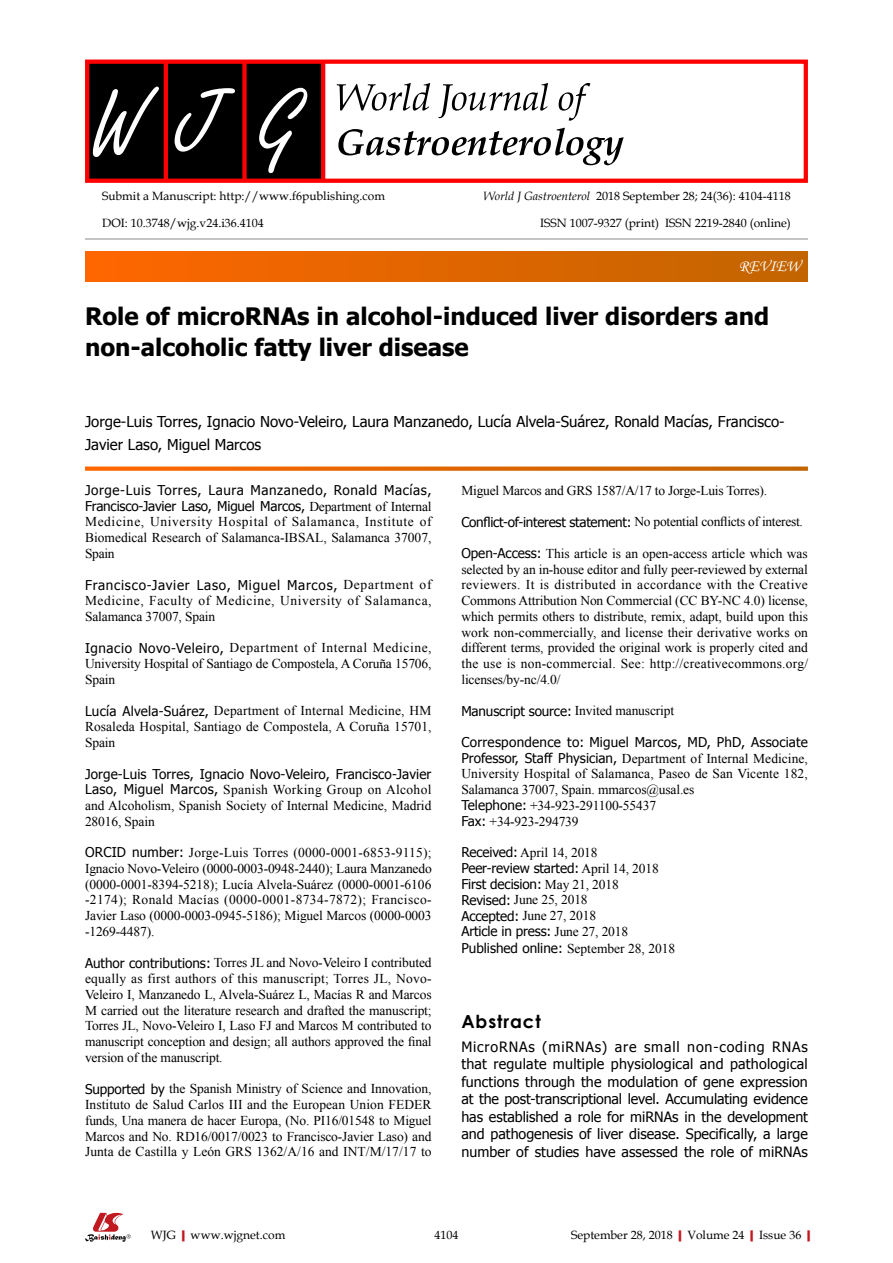
<style>
.page{position:relative;width:893px;height:1263px;background:#fff}
.page>*{position:absolute;margin:0;border:0;box-sizing:border-box;transform-origin:0 0}
.t1{font:700 24px/31.5px "Tahoma";color:#000}
.t2{font:700 18px "Century Gothic";letter-spacing:.05em;color:#000}
.t3{font:16.5px "Monotype Corsiva";color:#fff}
.t4{font:15px/22.5px "Tahoma";color:#000}
.t5{font:14.25px/17.5px "Tahoma";letter-spacing:.005em;color:#000;text-align:justify}
.t6{font:13.5px/15.8px "Times New Roman";letter-spacing:-.01em;color:#000;text-align:justify}
.t7{font:13.5px/16px "Tahoma";letter-spacing:-.01em;color:#000}
.t8{font:12px "Book Antiqua";color:#000}
.s1{font-style:italic}
.s2{font-family:"Tahoma"}
.s3{font-family:"Times New Roman"}
.s4{font-weight:700;color:#c01920}
</style>
<div class="page">
<div style="left:85px;top:252px;width:723px;height:29px;background:linear-gradient(to right,#f60,#c16500)"></div>
<hr style="left:85px;top:239px;width:723px;height:1px;background:#898989">
<div style="left:87px;top:61px;width:236px;height:121px;background:#000"></div>
<hr style="left:164px;top:61px;width:4px;height:121px;background:#f00">
<div style="left:242px;top:61px;width:5px;height:121px;background:#f00"></div>
<hr style="left:321px;top:61px;width:4px;height:121px;background:#f00">
<div style="left:85px;top:60px;width:723px;height:123px;border:4px solid #f00"></div>
<svg style="left:259px;top:88px;width:48px;height:85px"></svg>
<svg style="left:175px;top:88px;width:60px;height:64px"></svg>
<svg style="left:93px;top:87px;width:66px;height:70px"></svg>
<svg style="left:337px;top:83px;width:253px;height:38px"></svg>
<svg style="left:338px;top:128px;width:286px;height:37px"></svg>
<svg style="left:85px;top:466px;width:723px;height:5px;background:#e47c26"></svg>
<svg style="left:85px;top:1213px;width:46px;height:29px"></svg>
<p class="t8" style="left:102px;top:188px;width:284px">Submit a Manuscript: http://www.f6publishing.com</p>
<p class="t8" style="left:102px;top:215px;width:163px">DOI: 10.3748/wjg.v24.i36.4104</p>
<p class="t8" style="left:484px;top:188px;width:309px"><span class="s1">World J Gastroenterol</span> 2018 September 28; 24(36): 4104-4118</p>
<p class="t8" style="left:540px;top:215px;width:252px">ISSN 1007-9327 (print) ISSN 2219-2840 (online)</p>
<p class="t3" style="left:739px;top:256px;width:63px">REVIEW</p>
<p class="t1" style="left:85px;top:298px;width:686px">Role of microRNAs in alcohol-induced liver disorders and non-alcoholic fatty liver disease</p>
<p class="t4" style="left:85px;top:410px;width:701px">Jorge-Luis Torres, Ignacio Novo-Veleiro, Laura Manzanedo, Lucía Alvela-Suárez, Ronald Macías, Francisco-<br>Javier Laso, Miguel Marcos</p>
<p class="t6" style="left:85px;top:483px;width:348px"><span class="s2">Jorge-Luis Torres, Laura Manzanedo, Ronald Macías, Francisco-Javier Laso, Miguel Marcos,</span> Department of Internal Medicine, University Hospital of Salamanca, Institute of Biomedical Research of Salamanca-IBSAL, Salamanca 37007, Spain</p>
<p class="t6" style="left:85px;top:577px;width:348px"><span class="s2">Francisco-Javier Laso, Miguel Marcos,</span> Department of Medicine, Faculty of Medicine, University of Salamanca, Salamanca 37007, Spain</p>
<p class="t6" style="left:85px;top:640px;width:348px"><span class="s2">Ignacio Novo-Veleiro,</span> Department of Internal Medicine, University Hospital of Santiago de Compostela, A Coruña 15706, Spain</p>
<p class="t6" style="left:85px;top:703px;width:348px"><span class="s2">Lucía Alvela-Suárez,</span> Department of Internal Medicine, HM Rosaleda Hospital, Santiago de Compostela, A Coruña 15701, Spain</p>
<p class="t6" style="left:85px;top:766px;width:348px"><span class="s2">Jorge-Luis Torres, Ignacio Novo-Veleiro, Francisco-Javier Laso, Miguel Marcos,</span> Spanish Working Group on Alcohol and Alcoholism, Spanish Society of Internal Medicine, Madrid 28016, Spain</p>
<p class="t6" style="left:85px;top:844px;width:348px"><span class="s2">ORCID number:</span> Jorge-Luis Torres (0000-0001-6853-9115); Ignacio Novo-Veleiro (0000-0003-0948-2440); Laura Manzanedo (0000-0001-8394-5218); Lucía Alvela-Suárez (0000-0001-6106 -2174); Ronald Macías (0000-0001-8734-7872); Francisco-Javier Laso (0000-0003-0945-5186); Miguel Marcos (0000-0003 -1269-4487).</p>
<p class="t6" style="left:85px;top:955px;width:348px"><span class="s2">Author contributions:</span> Torres JL and Novo-Veleiro I contributed equally as first authors of this manuscript; Torres JL, Novo-Veleiro I, Manzanedo L, Alvela-Suárez L, Macías R and Marcos M carried out the literature research and drafted the manuscript; Torres JL, Novo-Veleiro I, Laso FJ and Marcos M contributed to manuscript conception and design; all authors approved the final version of the manuscript.</p>
<p class="t6" style="left:85px;top:1081px;width:348px"><span class="s2">Supported by</span> the Spanish Ministry of Science and Innovation, Instituto de Salud Carlos III and the European Union FEDER funds, Una manera de hacer Europa, (No. PI16/01548 to Miguel Marcos and No. RD16/0017/0023 to Francisco-Javier Laso) and Junta de Castilla y León GRS 1362/A/16 and INT/M/17/17 to</p>
<p class="t6" style="left:461px;top:482px;width:307px">Miguel Marcos and GRS 1587/A/17 to Jorge-Luis Torres).</p>
<p class="t6" style="left:461px;top:514px;width:343px"><span class="s2">Conflict-of-interest statement:</span> No potential conflicts of interest.</p>
<p class="t6" style="left:461px;top:545px;width:348px"><span class="s2">Open-Access:</span> This article is an open-access article which was selected by an in-house editor and fully peer-reviewed by external reviewers. It is distributed in accordance with the Creative Commons Attribution Non Commercial (CC BY-NC 4.0) license, which permits others to distribute, remix, adapt, build upon this work non-commercially, and license their derivative works on different terms, provided the original work is properly cited and the use is non-commercial. See: http://creativecommons.org/ licenses/by-nc/4.0/</p>
<p class="t7" style="left:461px;top:702px;width:214px">Manuscript source: <span class="s3">Invited manuscript</span></p>
<p class="t6" style="left:461px;top:735px;width:348px;text-align:left"><span class="s2">Correspondence to: Miguel Marcos, MD, PhD, Associate Professor, Staff Physician,</span> Department of Internal Medicine, University Hospital of Salamanca, Paseo de San Vicente 182, Salamanca 37007, Spain. mmarcos@usal.es<br><span class="s2">Telephone:</span> +34-923-291100-55437<br><span class="s2">Fax:</span> +34-923-294739</p>
<p class="t7" style="left:461px;top:843px;width:215px">Received: <span class="s3">April 14, 2018<br></span>Peer-review started: <span class="s3">April 14, 2018<br></span>First decision: <span class="s3">May 21, 2018<br></span>Revised: <span class="s3">June 25, 2018<br></span>Accepted: <span class="s3">June 27, 2018<br></span>Article in press: <span class="s3">June 27, 2018<br></span>Published online: <span class="s3">September 28, 2018</span></p>
<p class="t2" style="left:461px;top:1007px;width:81px">Abstract</p>
<p class="t5" style="left:461px;top:1037px;width:348px">MicroRNAs (miRNAs) are small non-coding RNAs that regulate multiple physiological and pathological functions through the modulation of gene expression at the post-transcriptional level. Accumulating evidence has established a role for miRNAs in the development and pathogenesis of liver disease. Specifically, a large number of studies have assessed the role of miRNAs</p>
<p class="t8" style="left:151px;top:1226px;width:136px">WJG<span class="s4">|</span>www.wjgnet.com</p>
<p class="t8" style="left:434px;top:1226px;width:25px">4104</p>
<p class="t8" style="left:571px;top:1226px;width:246px">September 28, 2018<span class="s4">|</span>Volume 24<span class="s4">|</span>Issue 36<span class="s4">|</span></p>
</div>
